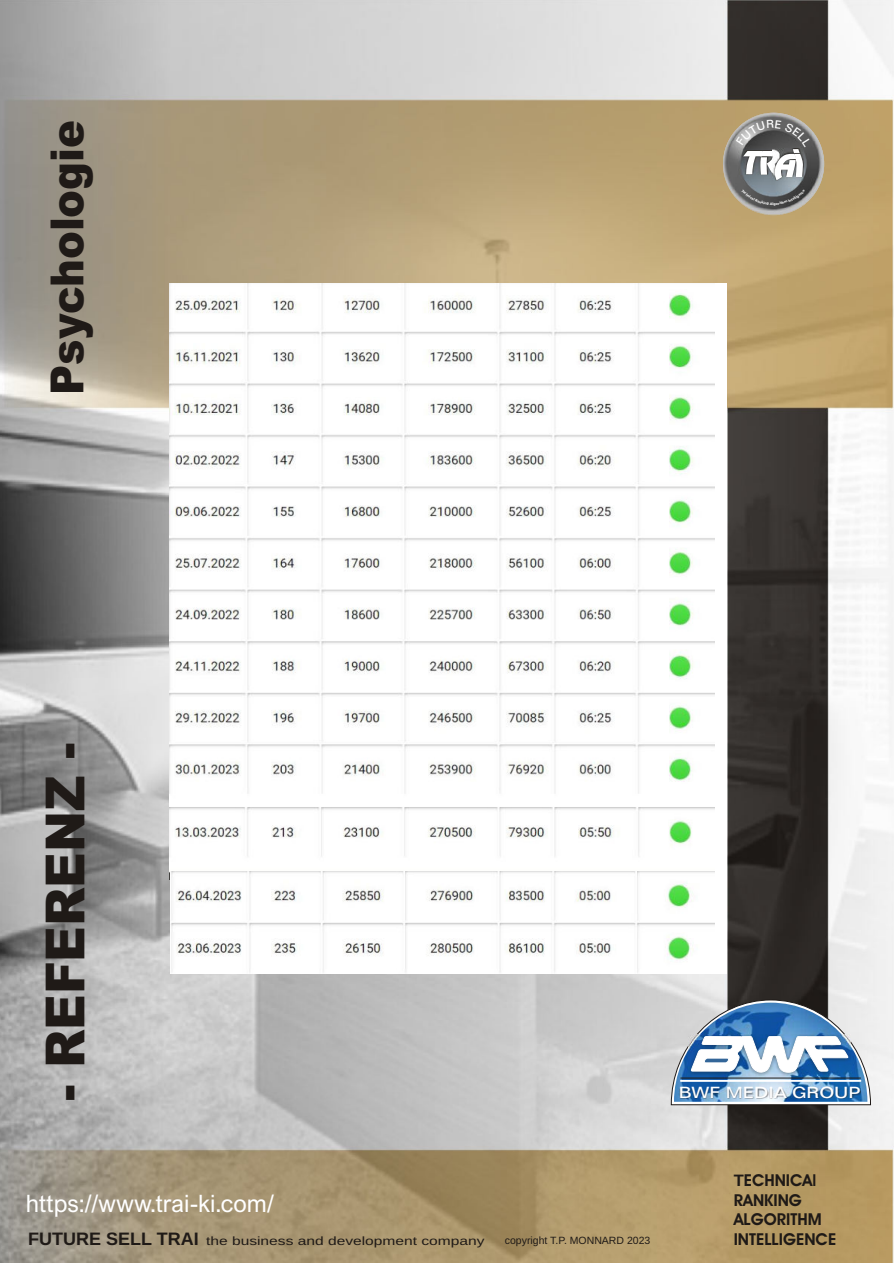
<style>
.page{position:relative;width:894px;height:1263px;background:#fff}
.page>*{position:absolute;margin:0;border:0;box-sizing:border-box;transform-origin:0 0}
.t1{font:900 54px "Arial";color:#1f1a17;scale:.91 1}
.t2{font:900 45.75px "Arial";color:#1f1a17;scale:.91 1}
.t3{font:24px "Arial Nova";color:#fff}
.t4{font:700 16.5px/19.6px "Avant Garde Bk BT";color:#1f1a17}
.t5{font:15.75px "Folio Md BT";color:#fff;scale:1.17 1}
.t6{font:12px "Arimo";color:#1f1a17;scale:1.3 1}
.t7{font:10.5px "Arimo";color:#1f1a17}
.s1{font-family:"Arimo"}
.s2{font-weight:700;font-size:18px}
</style>
<div class="page">
<img style="left:0;top:0;width:894px;height:1263px">
<img style="left:723px;top:113px;width:101px;height:102px;border-radius:50%">
<img style="left:740px;top:180px;width:67px;height:17px">
<img style="left:772px;top:180px;width:31px;height:1px">
<img style="left:170px;top:283px;width:553px;height:525px">
<img style="left:170px;top:808px;width:545px;height:64px">
<img style="left:170px;top:872px;width:545px;height:102px">
<div style="left:715px;top:284px;width:12px;height:690px;background:#fff"></div>
<img style="left:671px;top:1000px;width:200px;height:105px">
<svg style="left:736px;top:120px;width:76px;height:60px"></svg>
<svg style="left:741px;top:189px;width:64px;height:17px"></svg>
<h2 class="t2" style="left:50px;top:395px;width:304px;rotate:-90deg">Psychologie</h2>
<h1 class="t1" style="left:45px;top:1101px;width:396px;rotate:-90deg">- REFERENZ -</h1>
<h3 class="t3" style="left:26px;top:1190px;width:249px">https://www.trai-ki.com/</h3>
<h3 class="t5" style="left:679px;top:1083px;width:157px">BWF MEDIA GROUP</h3>
<h3 class="t4" style="left:734px;top:1170px;width:90px"><span class="s1">T</span>ECHNICAl<br>RANKING<br>ALGORITHM</h3>
<p class="t6" style="left:28px;top:1235px;width:352px"><span class="s2">FUTURE SELL TRAI</span> the business and development company</p>
<p class="t7" style="left:505px;top:1236px;width:147px">copyright T.P. MONNARD 2023</p>
<h3 class="t4" style="left:734px;top:1229px;width:104px">INTELLIGENCE</h3>
</div>
